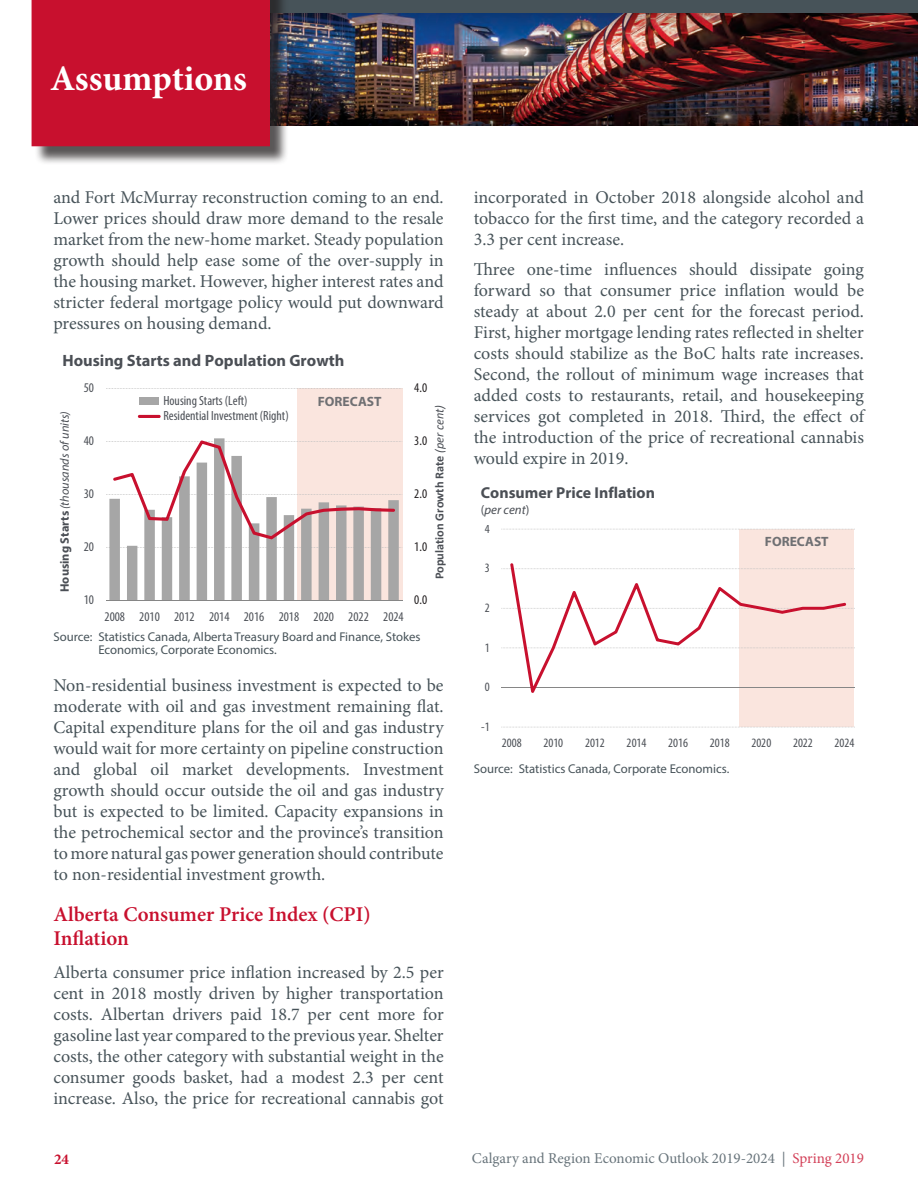
<style>
.page{position:relative;width:918px;height:1188px;background:#fff}
.page>*{position:absolute;margin:0;border:0;box-sizing:border-box;transform-origin:0 0}
.Level_2{font:700 36px "Minion Pro";letter-spacing:-.005em;color:#fff}
._2018_2nd_heading{font:600 21px/24px "Minion Pro";color:#c8102e}
._2018_main_text{font:18px/21px "Minion Pro";letter-spacing:-.005em;color:#475359;text-align:justify}
.t1{font:700 16.35px "Myriad Pro";color:#4b4f55}
.t2{font:700 15.9px "Myriad Pro";color:#4b4f55}
.t3{font:15px "Minion Pro";color:#68747b}
.t4{font:700 15px "Minion Pro";color:#c8102e}
.t5{font:700 13.5px "Myriad Pro";color:#6f7073}
.t6{font:condensed 13.35px/15.8px "Myriad Pro";color:#4b4f55}
.t7{font:condensed 13.35px "Myriad Pro";color:#231f20}
.t8{font:condensed 12.9px "Myriad Pro";color:#4b4f55}
.t9{font:italic 12.9px "Myriad Pro";color:#4b4f55}
.t10{font:12.75px/13.5px "Myriad Pro";color:#475359}
.t11{font:italic 12.3px "Myriad Pro";color:#4b4f55}
.t12{font:700 12.3px "Calibri";letter-spacing:.005em;color:#4b4f55}
.s1{font-weight:700;font-style:normal}
.s2{font-weight:400;font-style:italic}
.s3{font-style:normal}
.s4{color:#d34058}
</style>
<div class="page">
<div style="left:66px;top:0;width:852px;height:129px;background:#231f20;opacity:.35"></div>
<div style="left:48px;top:0;width:870px;height:13px;background:#475359"></div>
<div style="left:34px;top:0;width:255px;height:165px;background:#231f20;opacity:.75"></div>
<div style="left:32px;top:0;width:238px;height:146px;background:#c8102e"></div>
<svg style="left:106px;top:388px;width:296px;height:160px"></svg>
<svg style="left:109px;top:438px;width:290px;height:162px;fill:#a6a6a6"></svg>
<hr style="left:106px;top:600px;width:296px;height:1px;background:#868686">
<svg style="left:113px;top:440px;width:282px;height:99px"></svg>
<div style="left:139px;top:397px;width:20px;height:7px;background:#a6a6a6"></div>
<hr style="left:138px;top:415px;width:23px;height:3px;background:#c8102e;border-radius:2px">
<svg style="left:501px;top:529px;width:354px;height:198px"></svg>
<hr style="left:501px;top:687px;width:354px;height:1px;background:#868686">
<svg style="left:510px;top:563px;width:336px;height:130px"></svg>
<p class="Level_2" style="left:50px;top:53px;width:198px">Assumptions</p>
<p class="_2018_main_text" style="left:53px;top:187px;width:392px">and Fort McMurray reconstruction coming to an end.<br>Lower prices should draw more demand to the resale market from the new-home market. Steady population growth should help ease some of the over-supply in the housing market. However, higher interest rates and stricter federal mortgage policy would put downward pressures on housing demand.</p>
<p class="t1" style="left:62px;top:350px;width:284px">Housing Starts and Population Growth</p>
<p class="t11" style="left:57px;top:592px;width:183px;rotate:-90deg"><span class="s1">Housing Starts</span> (thousands of units)</p>
<p class="t6" style="left:84px;top:380px;width:12px">50</p>
<p class="t6" style="left:84px;top:433px;width:12px">40</p>
<p class="t6" style="left:84px;top:486px;width:12px">30</p>
<p class="t6" style="left:84px;top:539px;width:12px">20</p>
<p class="t6" style="left:163px;top:392px;width:127px">Housing Starts (Left)<br>Residential Investment (Right)</p>
<p class="t5" style="left:318px;top:393px;width:65px">FORECAST</p>
<p class="t6" style="left:84px;top:592px;width:12px">10</p>
<p class="t6" style="left:104px;top:609px;width:301px">2008 2010 2012 2014 2016 2018 2020 2022 2024</p>
<p class="t7" style="left:414px;top:380px;width:14px">4.0</p>
<p class="t12" style="left:431px;top:579px;width:176px;rotate:-90deg">Population Growth Rate <span class="s2">(per cent)</span></p>
<p class="t7" style="left:414px;top:433px;width:14px">3.0</p>
<p class="t7" style="left:414px;top:486px;width:14px">2.0</p>
<p class="t7" style="left:414px;top:539px;width:14px">1.0</p>
<p class="t7" style="left:414px;top:592px;width:14px">0.0</p>
<p class="t10" style="left:98px;top:630px;width:324px;text-indent:-45px">Source: Statistics Canada, Alberta Treasury Board and Finance, Stokes<br>Economics, Corporate Economics.</p>
<p class="_2018_main_text" style="left:53px;top:675px;width:392px">Non-residential business investment is expected to be moderate with oil and gas investment remaining flat.<br>Capital expenditure plans for the oil and gas industry would wait for more certainty on pipeline construction and global oil market developments. Investment growth should occur outside the oil and gas industry but is expected to be limited. Capacity expansions in the petrochemical sector and the province’s transition to more natural gas power generation should contribute to non-residential investment growth.</p>
<p class="_2018_2nd_heading" style="left:53px;top:902px;width:319px">Alberta Consumer Price Index (CPI)<br>Inflation</p>
<p class="_2018_main_text" style="left:53px;top:962px;width:392px">Alberta consumer price inflation increased by 2.5 per cent in 2018 mostly driven by higher transportation costs. Albertan drivers paid 18.7 per cent more for gasoline last year compared to the previous year. Shelter costs, the other category with substantial weight in the consumer goods basket, had a modest 2.3 per cent increase. Also, the price for recreational cannabis got</p>
<p class="_2018_main_text" style="left:474px;top:187px;width:392px">incorporated in October 2018 alongside alcohol and tobacco for the first time, and the category recorded a 3.3 per cent increase.</p>
<p class="_2018_main_text" style="left:474px;top:259px;width:392px">Three one-time influences should dissipate going forward so that consumer price inflation would be steady at about 2.0 per cent for the forecast period.<br>First, higher mortgage lending rates reflected in shelter costs should stabilize as the BoC halts rate increases.<br>Second, the rollout of minimum wage increases that added costs to restaurants, retail, and housekeeping services got completed in 2018. Third, the effect of the introduction of the price of recreational cannabis would expire in 2019.</p>
<p class="t2" style="left:481px;top:482px;width:176px">Consumer Price Inflation</p>
<p class="t9" style="left:481px;top:502px;width:50px"><span class="s3">(</span>per cent<span class="s3">)</span></p>
<p class="t8" style="left:485px;top:521px;width:6px">4</p>
<p class="t8" style="left:485px;top:560px;width:6px">3</p>
<p class="t8" style="left:485px;top:600px;width:6px">2</p>
<p class="t8" style="left:485px;top:640px;width:6px">1</p>
<p class="t8" style="left:485px;top:679px;width:6px">0</p>
<p class="t8" style="left:481px;top:719px;width:10px">-1</p>
<p class="t5" style="left:765px;top:533px;width:65px">FORECAST</p>
<p class="t8" style="left:502px;top:735px;width:21px">2008</p>
<p class="t8" style="left:544px;top:735px;width:21px">2010</p>
<p class="t8" style="left:585px;top:735px;width:21px">2012</p>
<p class="t8" style="left:627px;top:735px;width:21px">2014</p>
<p class="t8" style="left:668px;top:735px;width:21px">2016</p>
<p class="t8" style="left:710px;top:735px;width:21px">2018</p>
<p class="t8" style="left:751px;top:735px;width:21px">2020</p>
<p class="t8" style="left:793px;top:735px;width:21px">2022</p>
<p class="t8" style="left:835px;top:735px;width:21px">2024</p>
<p class="t10" style="left:474px;top:761px;width:257px">Source: Statistics Canada, Corporate Economics.</p>
<p class="t4" style="left:54px;top:1149px;width:16px">24</p>
<p class="t3" style="left:472px;top:1148px;width:394px">Calgary and Region Economic Outlook 2019-2024 | <span class="s4">Spring 2019</span></p>
</div>
